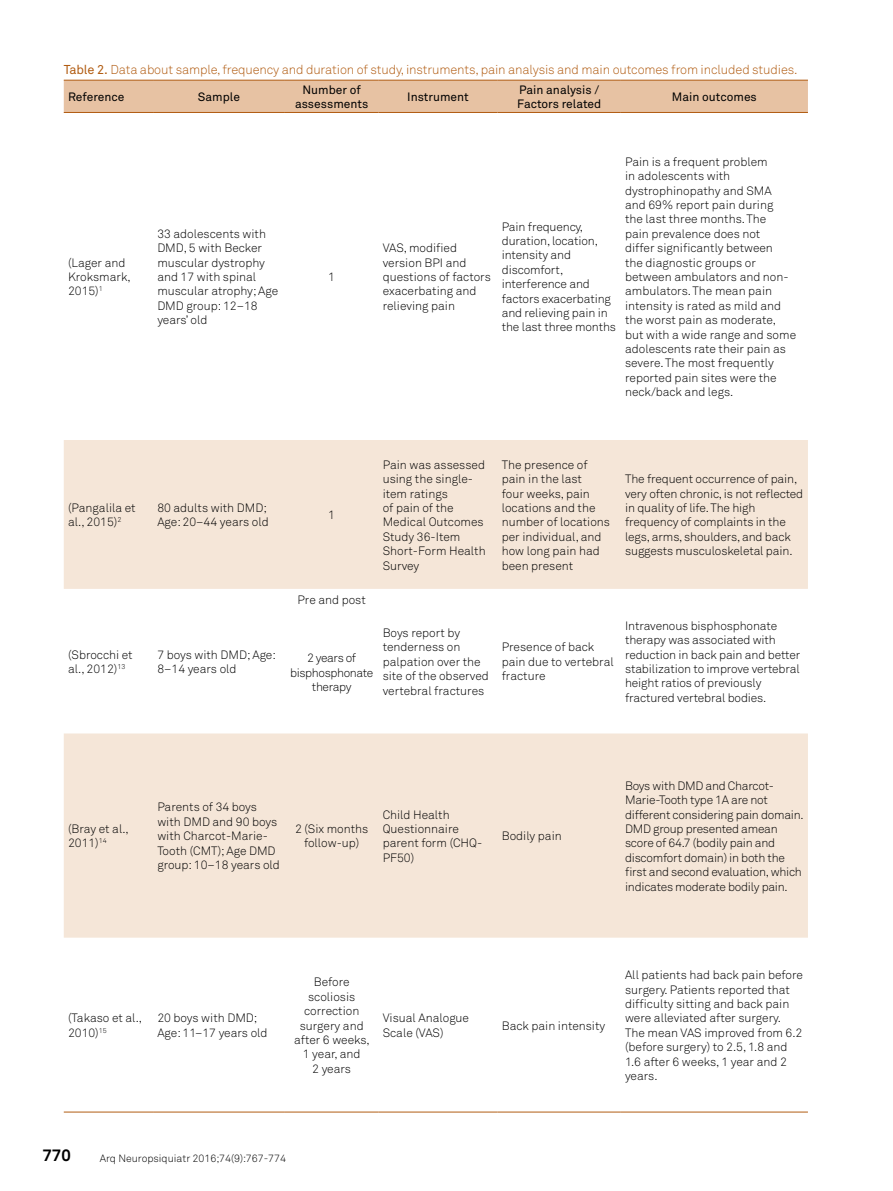
<style>
.page{position:relative;width:893px;height:1191px;background:#fff}
.page>*{position:absolute;margin:0;border:0;box-sizing:border-box;transform-origin:0 0}
.t1{font:700 16.5px "Akkurat Pro";color:#000}
.t2{font:12.75px "Akkurat Light Pro";letter-spacing:-.01em;color:#b15c12}
.t3{font:12px/14.4px "Akkurat Light Pro";color:#000}
.t4{font:12px/14.4px "Akkurat Light Pro";letter-spacing:-.02em;color:#000}
.t5{font:12px/14.4px "Akkurat Pro";color:#000;text-align:center}
.t6{font:12px/14.4px "Akkurat Light Pro";letter-spacing:-.03em;color:#000;text-align:center}
.t7{font:10.5px "Akkurat Light Pro";color:#000}
.s1{font-family:"Akkurat Pro"}
</style>
<div class="page">
<div style="left:64px;top:81px;width:744px;height:31px;background:#e7c2a3"></div>
<svg style="left:64px;top:440px;width:744px;height:497px;fill:#f5e6d8"></svg>
<hr style="left:64px;top:80px;width:89px;height:1px;background:#b15c12">
<hr style="left:153px;top:80px;width:132px;height:1px;background:#b15c12">
<hr style="left:285px;top:80px;width:93px;height:1px;background:#b15c12">
<hr style="left:378px;top:80px;width:119px;height:1px;background:#b15c12">
<hr style="left:497px;top:80px;width:124px;height:1px;background:#b15c12">
<hr style="left:621px;top:80px;width:187px;height:1px;background:#b15c12">
<hr style="left:64px;top:112px;width:89px;height:1px;background:#b15c12">
<hr style="left:153px;top:112px;width:132px;height:1px;background:#b15c12">
<hr style="left:285px;top:112px;width:93px;height:1px;background:#b15c12">
<hr style="left:378px;top:112px;width:119px;height:1px;background:#b15c12">
<hr style="left:497px;top:112px;width:124px;height:1px;background:#b15c12">
<hr style="left:621px;top:112px;width:187px;height:1px;background:#b15c12">
<hr style="left:64px;top:1111px;width:89px;height:1px;background:#b15c12">
<hr style="left:153px;top:1111px;width:132px;height:1px;background:#b15c12">
<hr style="left:285px;top:1111px;width:93px;height:1px;background:#b15c12">
<hr style="left:378px;top:1111px;width:119px;height:1px;background:#b15c12">
<hr style="left:497px;top:1111px;width:124px;height:1px;background:#b15c12">
<hr style="left:621px;top:1111px;width:187px;height:1px;background:#b15c12">
<p class="t2" style="left:64px;top:62px;width:735px"><span class="s1">Table 2.</span> Data about sample, frequency and duration of study, instruments, pain analysis and main outcomes from included studies.</p>
<p class="t5" style="left:68px;top:90px;width:58px">Reference</p>
<p class="t5" style="left:198px;top:90px;width:44px">Sample</p>
<p class="t5" style="left:295px;top:83px;width:75px">Number of assessments</p>
<p class="t5" style="left:407px;top:90px;width:63px">Instrument</p>
<p class="t5" style="left:517px;top:83px;width:86px;text-align:left">Pain analysis /<br>Factors related</p>
<p class="t5" style="left:672px;top:90px;width:86px">Main outcomes</p>
<p class="t3" style="left:68px;top:255px;width:64px">(Lager and<br>Kroksmark,<br>2015)<sup>1</sup></p>
<p class="t3" style="left:157px;top:226px;width:122px">33 adolescents with<br>DMD, 5 with Becker muscular dystrophy and 17 with spinal muscular atrophy; Age<br>DMD group: 12–18 years’ old</p>
<p class="t3" style="left:328px;top:270px;width:8px">1</p>
<p class="t3" style="left:383px;top:241px;width:110px">VAS, modified version BPI and questions of factors exacerbating and relieving pain</p>
<p class="t3" style="left:502px;top:219px;width:116px">Pain frequency, duration, location, intensity and discomfort, interference and factors exacerbating and relieving pain in the last three months</p>
<p class="t3" style="left:625px;top:154px;width:173px">Pain is a frequent problem<br>in adolescents with dystrophinopathy and SMA<br>and 69% report pain during<br>the last three months. The<br>pain prevalence does not<br>differ significantly between<br>the diagnostic groups or between ambulators and non&shy;ambulators. The mean pain intensity is rated as mild and the worst pain as moderate, but with a wide range and some adolescents rate their pain as severe. The most frequently reported pain sites were the neck/back and legs.</p>
<p class="t3" style="left:68px;top:501px;width:69px">(Pangalila et al., 2015)<sup>2</sup></p>
<p class="t3" style="left:157px;top:501px;width:113px">80 adults with DMD;<br>Age: 20–44 years old</p>
<p class="t3" style="left:328px;top:508px;width:8px">1</p>
<p class="t3" style="left:297px;top:593px;width:70px">Pre and post</p>
<p class="t3" style="left:68px;top:647px;width:66px">(Sbrocchi et al., 2012)<sup>13</sup></p>
<p class="t3" style="left:157px;top:647px;width:120px">7 boys with DMD; Age:<br>8–14 years old</p>
<p class="t6" style="left:290px;top:651px;width:85px">2 years of bisphosphonate therapy</p>
<p class="t3" style="left:383px;top:457px;width:104px">Pain was assessed using the single&shy;item ratings<br>of pain of the<br>Medical Outcomes<br>Study 36-Item<br>Short-Form Health<br>Survey</p>
<p class="t3" style="left:502px;top:457px;width:110px">The presence of pain in the last<br>four weeks, pain locations and the number of locations per individual, and how long pain had been present</p>
<p class="t3" style="left:383px;top:626px;width:108px">Boys report by tenderness on palpation over the site of the observed vertebral fractures</p>
<p class="t3" style="left:502px;top:640px;width:113px">Presence of back pain due to vertebral fracture</p>
<p class="t3" style="left:625px;top:472px;width:180px">The frequent occurrence of pain, very often chronic, is not reflected in quality of life. The high frequency of complaints in the legs, arms, shoulders, and back suggests musculoskeletal pain.</p>
<p class="t3" style="left:625px;top:618px;width:177px">Intravenous bisphosphonate therapy was associated with reduction in back pain and better stabilization to improve vertebral height ratios of previously fractured vertebral bodies.</p>
<p class="t3" style="left:68px;top:822px;width:62px">(Bray et al.,<br>2011)<sup>14</sup></p>
<p class="t3" style="left:157px;top:800px;width:124px">Parents of 34 boys with DMD and 90 boys with Charcot-Marie-<br>Tooth (CMT); Age DMD group: 10–18 years old</p>
<p class="t3" style="left:295px;top:822px;width:75px;text-align:center">2 (Six months follow-up)</p>
<p class="t3" style="left:383px;top:807px;width:101px">Child Health<br>Questionnaire parent form (CHQ-<br>PF50)</p>
<p class="t3" style="left:502px;top:829px;width:62px">Bodily pain</p>
<p class="t4" style="left:625px;top:778px;width:180px">Boys with DMD and Charcot-<br>Marie-Tooth type 1A are not different considering pain domain.<br>DMD group presented amean score of 64.7 (bodily pain and discomfort domain) in both the first and second evaluation, which indicates moderate bodily pain.</p>
<p class="t3" style="left:68px;top:1011px;width:76px">(Takaso et al.,<br>2010)<sup>15</sup></p>
<p class="t3" style="left:157px;top:1011px;width:112px">20 boys with DMD;<br>Age: 11–17 years old</p>
<p class="t3" style="left:294px;top:975px;width:77px;text-align:center">Before scoliosis correction surgery and after 6 weeks,<br>1 year, and<br>2 years</p>
<p class="t3" style="left:383px;top:1011px;width:88px">Visual Analogue<br>Scale (VAS)</p>
<p class="t3" style="left:502px;top:1018px;width:105px">Back pain intensity</p>
<p class="t3" style="left:625px;top:968px;width:179px">All patients had back pain before surgery. Patients reported that difficulty sitting and back pain were alleviated after surgery.<br>The mean VAS improved from 6.2 (before surgery) to 2.5, 1.8 and<br>1.6 after 6 weeks, 1 year and 2 years.</p>
<h1 class="t1" style="left:43px;top:1145px;width:30px">770</h1>
<p class="t7" style="left:100px;top:1151px;width:188px">Arq Neuropsiquiatr 2016;74(9):767-774</p>
</div>
